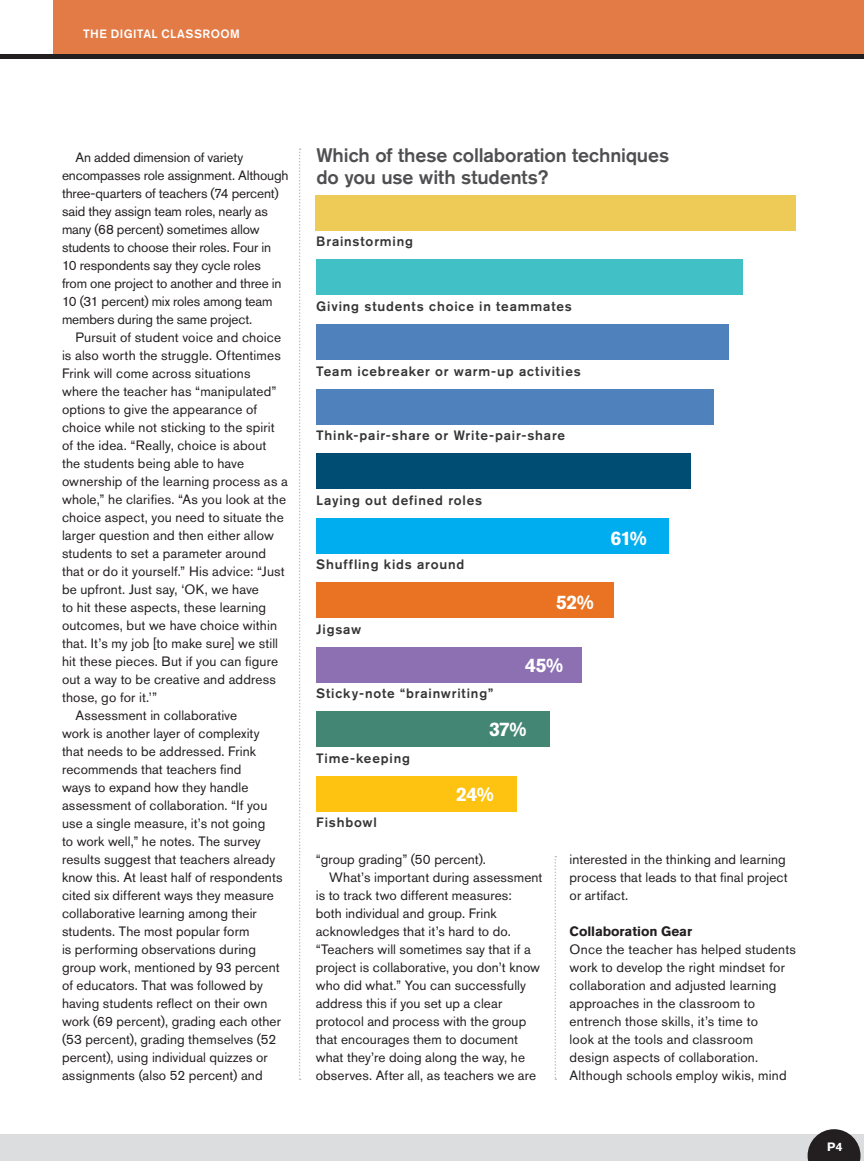
<style>
.page{position:relative;width:864px;height:1161px;background:#fff}
.page>*{position:absolute;margin:0;border:0;box-sizing:border-box;transform-origin:0 0}
._9_12_Berthold_Akzid{font:500 19.5px/22.5px "Akzidenz Grotesk BE";letter-spacing:-.005em;color:#4f4f51}
._9_12_Berthold_Akzid-2{font:700 19.5px "Akzidenz Grotesk BE";letter-spacing:-.035em;color:#fff}
._9_12_Berthold_Akzid-3{font:13.5px/18px "Akzidenz Grotesk BE";letter-spacing:.01em;color:#231f20}
._9_12_Berthold_Akzid-4{font:13.5px/18px "Akzidenz Grotesk BE";letter-spacing:-.01em;color:#231f20}
._9_12_Berthold_Akzid-5{font:500 13.5px "Akzidenz Grotesk BE";letter-spacing:.06em;color:#363536}
.Subhead_9_12_Berthol{font:700 13.5px "Akzidenz Grotesk BE";letter-spacing:-.005em;color:#231f20}
._36_Head_Titling{font:500 12px "Akzidenz Grotesk BE";letter-spacing:.035em;color:#fff}
._36_Head_Titling-2{font:700 12px "Akzidenz Grotesk BE";color:#fff}
</style>
<div class="page">
<svg style="left:299px;top:148px;width:2px;height:932px"></svg>
<svg style="left:555px;top:856px;width:1px;height:224px"></svg>
<div style="left:316px;top:260px;width:427px;height:35px;background:#41c1c6"></div>
<div style="left:316px;top:195px;width:480px;height:36px;background:#eeca56"></div>
<div style="left:316px;top:389px;width:398px;height:35px;background:#4f81bd"></div>
<div style="left:316px;top:324px;width:413px;height:36px;background:#4f81bd"></div>
<div style="left:316px;top:453px;width:374px;height:36px;background:#004d73"></div>
<div style="left:316px;top:518px;width:353px;height:36px;background:#00aeef"></div>
<div style="left:316px;top:582px;width:297px;height:36px;background:#e97223"></div>
<div style="left:316px;top:647px;width:265px;height:36px;background:#8c70b2"></div>
<div style="left:316px;top:711px;width:233px;height:36px;background:#428673"></div>
<div style="left:316px;top:776px;width:200px;height:36px;background:#fec210"></div>
<div style="left:0;top:1135px;width:864px;height:26px;background:#dcdddf"></div>
<svg style="left:808px;top:1129px;width:53px;height:32px"></svg>
<div style="left:54px;top:0;width:810px;height:57px;background:#e27b46"></div>
<hr style="left:0;top:54px;width:864px;height:4px;background:#231f20">
<p class="_36_Head_Titling" style="left:83px;top:26px;width:158px">THE DIGITAL CLASSROOM</p>
<p class="_9_12_Berthold_Akzid-4" style="left:62px;top:148px;width:228px;text-indent:14px">An added dimension of variety encompasses role assignment. Although three-quarters of teachers (74 percent) said they assign team roles, nearly as many (68 percent) sometimes allow students to choose their roles. Four in 10 respondents say they cycle roles from one project to another and three in 10 (31 percent) mix roles among team members during the same project.</p>
<p class="_9_12_Berthold_Akzid-3" style="left:62px;top:328px;width:227px;text-indent:14px">Pursuit of student voice and choice is also worth the struggle. Oftentimes Frink will come across situations where the teacher has “manipulated” options to give the appearance of choice while not sticking to the spirit of the idea. “Really, choice is about the students being able to have ownership of the learning process as a whole,” he clarifies. “As you look at the choice aspect, you need to situate the larger question and then either allow students to set a parameter around that or do it yourself.” His advice: “Just be upfront. Just say, ‘OK, we have<br>to hit these aspects, these learning outcomes, but we have choice within that. It’s my job [to make sure] we still hit these pieces. But if you can figure out a way to be creative and address those, go for it.’”</p>
<p class="_9_12_Berthold_Akzid-3" style="left:62px;top:706px;width:222px;text-indent:14px">Assessment in collaborative<br>work is another layer of complexity that needs to be addressed. Frink recommends that teachers find<br>ways to expand how they handle assessment of collaboration. “If you use a single measure, it’s not going<br>to work well,” he notes. The survey results suggest that teachers already know this. At least half of respondents cited six different ways they measure collaborative learning among their students. The most popular form<br>is performing observations during group work, mentioned by 93 percent of educators. That was followed by having students reflect on their own work (69 percent), grading each other (53 percent), grading themselves (52 percent), using individual quizzes or assignments (also 52 percent) and</p>
<p class="_9_12_Berthold_Akzid" style="left:316px;top:143px;width:354px">Which of these collaboration techniques do you use with students?</p>
<p class="_9_12_Berthold_Akzid-5" style="left:316px;top:233px;width:98px">Brainstorming</p>
<p class="_9_12_Berthold_Akzid-5" style="left:316px;top:298px;width:257px">Giving students choice in teammates</p>
<p class="_9_12_Berthold_Akzid-5" style="left:316px;top:363px;width:266px">Team icebreaker or warm-up activities</p>
<p class="_9_12_Berthold_Akzid-5" style="left:316px;top:427px;width:251px">Think-pair-share or Write-pair-share</p>
<p class="_9_12_Berthold_Akzid-5" style="left:316px;top:492px;width:168px">Laying out defined roles</p>
<p class="_9_12_Berthold_Akzid-5" style="left:316px;top:556px;width:150px">Shuffling kids around</p>
<p class="_9_12_Berthold_Akzid-5" style="left:316px;top:621px;width:47px">Jigsaw</p>
<p class="_9_12_Berthold_Akzid-5" style="left:316px;top:685px;width:178px">Sticky-note “brainwriting”</p>
<p class="_9_12_Berthold_Akzid-2" style="left:556px;top:591px;width:39px">52%</p>
<p class="_9_12_Berthold_Akzid-2" style="left:525px;top:654px;width:39px">45%</p>
<p class="_9_12_Berthold_Akzid-5" style="left:316px;top:750px;width:95px">Time-keeping</p>
<p class="_9_12_Berthold_Akzid-5" style="left:316px;top:814px;width:62px">Fishbowl</p>
<p class="_9_12_Berthold_Akzid-2" style="left:489px;top:718px;width:39px">37%</p>
<p class="_9_12_Berthold_Akzid-2" style="left:456px;top:783px;width:39px">24%</p>
<p class="_9_12_Berthold_Akzid-2" style="left:610px;top:526px;width:38px">61%</p>
<p class="_9_12_Berthold_Akzid-3" style="left:316px;top:850px;width:172px">“group grading” (50 percent).</p>
<p class="_9_12_Berthold_Akzid-3" style="left:316px;top:868px;width:228px;text-indent:14px">What’s important during assessment is to track two different measures:<br>both individual and group. Frink acknowledges that it’s hard to do. “Teachers will sometimes say that if a project is collaborative, you don’t know who did what.” You can successfully address this if you set up a clear protocol and process with the group that encourages them to document what they’re doing along the way, he observes. After all, as teachers we are</p>
<p class="_9_12_Berthold_Akzid-3" style="left:570px;top:850px;width:220px">interested in the thinking and learning process that leads to that final project or artifact.</p>
<p class="Subhead_9_12_Berthol" style="left:570px;top:923px;width:124px">Collaboration Gear</p>
<p class="_9_12_Berthold_Akzid-3" style="left:570px;top:940px;width:228px">Once the teacher has helped students work to develop the right mindset for collaboration and adjusted learning approaches in the classroom to entrench those skills, it’s time to<br>look at the tools and classroom design aspects of collaboration.<br>Although schools employ wikis, mind</p>
<p class="_36_Head_Titling-2" style="left:827px;top:1139px;width:17px">P4</p>
</div>
